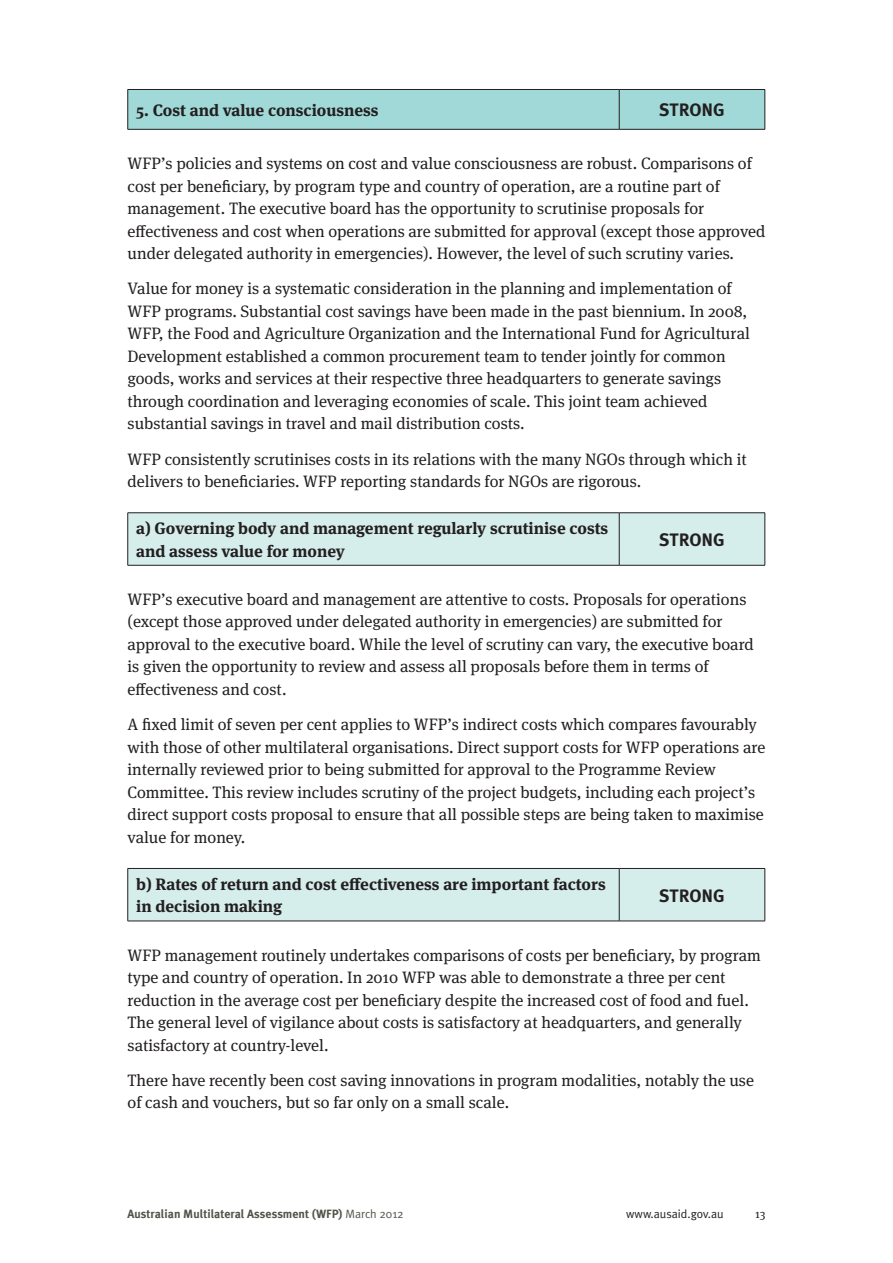
<style>
.page{position:relative;width:893px;height:1263px;background:#fff}
.page>*{position:absolute;margin:0;border:0;box-sizing:border-box;transform-origin:0 0}
._08bbbb_RIGHT_COLUMN{font:700 18px "Meta Plus";color:#231f20}
._04__BODY_TEXT{font:16.5px/22.5px "Meta Serif OT";color:#231f20}
._04__BODY_TEXT-2{font:700 16.5px/22.5px "Meta Serif OT";color:#231f20}
.t1{font:700 12px "Meta Plus";color:#53534a}
.t2{font:12px "Meta Plus Normal";color:#231f20}
.t3{font:12px "Meta Serif OT";color:#231f20}
.s1{font-family:"Meta Plus Normal";font-weight:400}
</style>
<div class="page">
<div style="left:128px;top:90px;width:637px;height:39px;background:#a0d9d7"></div>
<hr style="left:128px;top:89px;width:491px;height:1px;background:#231f20">
<hr style="left:619px;top:89px;width:146px;height:1px;background:#231f20">
<hr style="left:619px;top:90px;width:1px;height:39px;background:#231f20">
<hr style="left:128px;top:129px;width:491px;height:1px;background:#231f20">
<hr style="left:619px;top:129px;width:146px;height:1px;background:#231f20">
<hr style="left:127px;top:90px;width:1px;height:39px;background:#231f20">
<hr style="left:765px;top:90px;width:1px;height:39px;background:#231f20">
<div style="left:128px;top:513px;width:637px;height:52px;background:#d5edeb"></div>
<hr style="left:128px;top:512px;width:491px;height:1px;background:#231f20">
<hr style="left:619px;top:512px;width:146px;height:1px;background:#231f20">
<hr style="left:619px;top:513px;width:1px;height:52px;background:#231f20">
<hr style="left:128px;top:565px;width:491px;height:1px;background:#231f20">
<hr style="left:619px;top:565px;width:146px;height:1px;background:#231f20">
<hr style="left:127px;top:513px;width:1px;height:52px;background:#231f20">
<hr style="left:765px;top:513px;width:1px;height:52px;background:#231f20">
<div style="left:128px;top:869px;width:637px;height:52px;background:#d5edeb"></div>
<hr style="left:128px;top:868px;width:491px;height:1px;background:#231f20">
<hr style="left:619px;top:868px;width:146px;height:1px;background:#231f20">
<hr style="left:619px;top:869px;width:1px;height:52px;background:#231f20">
<hr style="left:128px;top:921px;width:491px;height:1px;background:#231f20">
<hr style="left:619px;top:921px;width:146px;height:1px;background:#231f20">
<hr style="left:127px;top:869px;width:1px;height:52px;background:#231f20">
<hr style="left:765px;top:869px;width:1px;height:52px;background:#231f20">
<p class="_04__BODY_TEXT-2" style="left:136px;top:99px;width:244px">5. Cost and value consciousness</p>
<p class="_08bbbb_RIGHT_COLUMN" style="left:659px;top:100px;width:67px">STRONG</p>
<p class="_04__BODY_TEXT" style="left:128px;top:152px;width:639px">WFP’s policies and systems on cost and value consciousness are robust. Comparisons of cost per beneficiary, by program type and country of operation, are a routine part of management. The executive board has the opportunity to scrutinise proposals for effectiveness and cost when operations are submitted for approval (except those approved under delegated authority in emergencies). However, the level of such scrutiny varies.</p>
<p class="_04__BODY_TEXT" style="left:128px;top:278px;width:624px">Value for money is a systematic consideration in the planning and implementation of WFP programs. Substantial cost savings have been made in the past biennium. In 2008, WFP, the Food and Agriculture Organization and the International Fund for Agricultural Development established a common procurement team to tender jointly for common goods, works and services at their respective three headquarters to generate savings through coordination and leveraging economies of scale. This joint team achieved substantial savings in travel and mail distribution costs.</p>
<p class="_04__BODY_TEXT" style="left:128px;top:448px;width:621px">WFP consistently scrutinises costs in its relations with the many NGOs through which it delivers to beneficiaries. WFP reporting standards for NGOs are rigorous.</p>
<p class="_04__BODY_TEXT-2" style="left:136px;top:517px;width:474px">a) Governing body and management regularly scrutinise costs and assess value for money</p>
<p class="_08bbbb_RIGHT_COLUMN" style="left:659px;top:529px;width:67px">STRONG</p>
<p class="_04__BODY_TEXT" style="left:128px;top:588px;width:628px">WFP’s executive board and management are attentive to costs. Proposals for operations (except those approved under delegated authority in emergencies) are submitted for approval to the executive board. While the level of scrutiny can vary, the executive board is given the opportunity to review and assess all proposals before them in terms of effectiveness and cost.</p>
<p class="_04__BODY_TEXT" style="left:128px;top:714px;width:639px">A fixed limit of seven per cent applies to WFP’s indirect costs which compares favourably with those of other multilateral organisations. Direct support costs for WFP operations are internally reviewed prior to being submitted for approval to the Programme Review Committee. This review includes scrutiny of the project budgets, including each project’s direct support costs proposal to ensure that all possible steps are being taken to maximise value for money.</p>
<p class="_04__BODY_TEXT-2" style="left:136px;top:873px;width:471px">b) Rates of return and cost effectiveness are important factors in decision making</p>
<p class="_08bbbb_RIGHT_COLUMN" style="left:659px;top:885px;width:67px">STRONG</p>
<p class="_04__BODY_TEXT" style="left:128px;top:944px;width:635px">WFP management routinely undertakes comparisons of costs per beneficiary, by program type and country of operation. In 2010 WFP was able to demonstrate a three per cent reduction in the average cost per beneficiary despite the increased cost of food and fuel.<br>The general level of vigilance about costs is satisfactory at headquarters, and generally satisfactory at country-level.</p>
<p class="_04__BODY_TEXT" style="left:128px;top:1069px;width:628px">There have recently been cost saving innovations in program modalities, notably the use of cash and vouchers, but so far only on a small scale.</p>
<p class="t1" style="left:128px;top:1207px;width:278px">Australian Multilateral Assessment (WFP) <span class="s1">March 2012</span></p>
<p class="t2" style="left:626px;top:1207px;width:99px">www.ausaid.gov.au</p>
<p class="t3" style="left:755px;top:1207px;width:12px">13</p>
</div>
